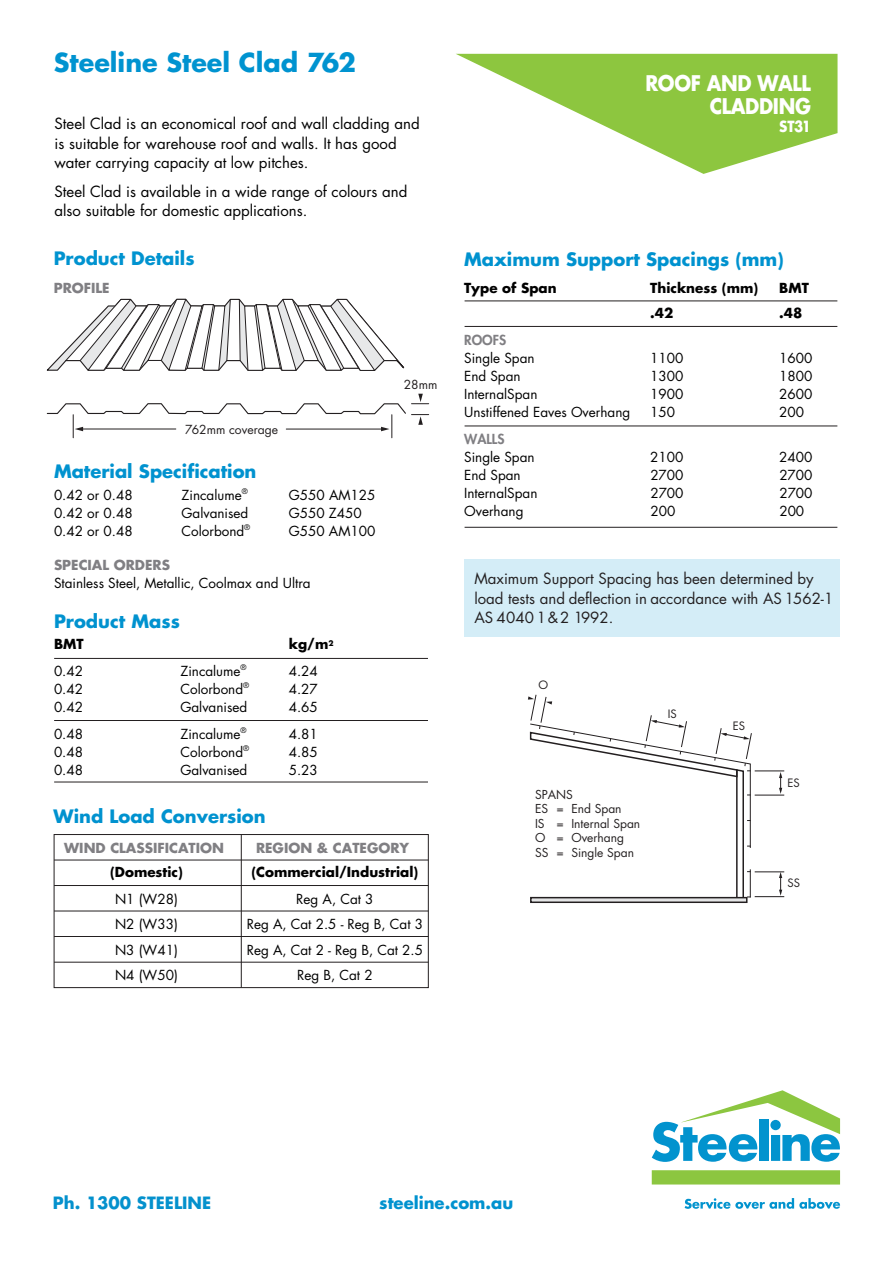
<style>
.page{position:relative;width:893px;height:1263px;background:#fff}
.page>*{position:absolute;margin:0;border:0;box-sizing:border-box;transform-origin:0 0}
.t1{font:700 25.5px "Futura";color:#0093d0}
.t2{font:700 21px/22.2px "Futura";letter-spacing:-.02em;color:#fff;text-align:right;scale:.9 1}
.t3{font:700 18px "Futura";color:#0092cf}
.t4{font:700 18px "Futura";color:#0093d0}
.t5{font:700 16.5px "Futura";color:#0491cd}
.t6{font:700 16.5px "Futura";color:#0092cf}
.t7{font:15px/19.5px "Futura";color:#000}
.t8{font:15px/19.5px "Futura";color:#231f20}
.t9{font:700 15px "Futura";color:#fff;scale:.9 1}
.t10{font:13.5px/18px "Futura";color:#000}
.t11{font:700 13.5px "Futura";color:#000}
.t12{font:700 13.5px "Futura";color:#807f83}
.t13{font:12.15px "Futura";color:#231f20}
.t14{font:12px/14.4px "Futura";color:#231f20}
.t15{font:11.25px "Futura";color:#231f20}
.s1{font-weight:700;color:#807f83}
.s2{font-weight:800;color:#807f83}
</style>
<div class="page">
<hr style="left:465px;top:426px;width:372px;height:1px;background:#231f20">
<hr style="left:465px;top:301px;width:372px;height:1px;background:#231f20">
<hr style="left:465px;top:326px;width:372px;height:1px;background:#231f20">
<hr style="left:465px;top:527px;width:372px;height:1px;background:#231f20">
<hr style="left:54px;top:658px;width:374px;height:1px;background:#231f20">
<hr style="left:54px;top:720px;width:374px;height:1px;background:#231f20">
<hr style="left:54px;top:782px;width:374px;height:1px;background:#231f20">
<div style="left:54px;top:834px;width:375px;height:154px;border:1px solid #231f20"></div>
<hr style="left:54px;top:860px;width:374px;height:1px;background:#231f20">
<hr style="left:54px;top:885px;width:374px;height:1px;background:#231f20">
<hr style="left:54px;top:911px;width:374px;height:1px;background:#231f20">
<hr style="left:54px;top:936px;width:374px;height:1px;background:#231f20">
<hr style="left:241px;top:834px;width:1px;height:153px;background:#231f20">
<hr style="left:54px;top:962px;width:374px;height:1px;background:#231f20">
<svg style="left:530px;top:900px;width:217px;height:3px"></svg>
<svg style="left:528px;top:694px;width:256px;height:206px"></svg>
<svg style="left:456px;top:54px;width:381px;height:120px;fill:#8dc63f"></svg>
<svg style="left:46px;top:298px;width:384px;height:140px"></svg>
<div style="left:464px;top:559px;width:375px;height:78px;background:#d4edf7"></div>
<div style="left:652px;top:1170px;width:188px;height:14px;background:#8cc640"></div>
<svg style="left:652px;top:1090px;width:188px;height:72px"></svg>
<svg style="left:685px;top:1198px;width:155px;height:11px"></svg>
<p class="t1" style="left:54px;top:46px;width:303px">Steeline Steel Clad 762</p>
<p class="t2" style="left:645px;top:72px;width:185px">ROOF AND WALL<br>CLADDING</p>
<p class="t7" style="left:55px;top:114px;width:367px">Steel Clad is an economical roof and wall cladding and</p>
<p class="t9" style="left:779px;top:116px;width:37px">ST31</p>
<p class="t7" style="left:55px;top:134px;width:344px">is suitable for warehouse roof and walls. It has good water carrying capacity at low pitches.</p>
<p class="t7" style="left:55px;top:182px;width:354px">Steel Clad is available in a wide range of colours and also suitable for domestic applications.</p>
<p class="t4" style="left:54px;top:246px;width:142px">Product Details</p>
<p class="t12" style="left:54px;top:279px;width:57px">PROFILE</p>
<p class="t13" style="left:185px;top:422px;width:94px">762mm coverage</p>
<p class="t13" style="left:404px;top:377px;width:35px">28mm</p>
<p class="t3" style="left:54px;top:459px;width:204px">Material Specification</p>
<p class="t10" style="left:54px;top:486px;width:80px">0.42 or 0.48</p>
<p class="t10" style="left:182px;top:486px;width:68px">Zincalume<sup>®</sup></p>
<p class="t10" style="left:289px;top:486px;width:88px">G550 AM125</p>
<p class="t10" style="left:54px;top:504px;width:80px">0.42 or 0.48</p>
<p class="t10" style="left:182px;top:504px;width:68px">Galvanised</p>
<p class="t10" style="left:289px;top:504px;width:75px">G550 Z450</p>
<p class="t10" style="left:54px;top:522px;width:80px">0.42 or 0.48</p>
<p class="t10" style="left:182px;top:522px;width:70px">Colorbond<sup>®</sup></p>
<p class="t10" style="left:289px;top:522px;width:88px">G550 AM100</p>
<p class="t10" style="left:54px;top:556px;width:258px"><span class="s1">SPECIAL ORDERS<br></span>Stainless Steel, Metallic, Coolmax and Ultra</p>
<p class="t3" style="left:54px;top:609px;width:127px">Product Mass</p>
<p class="t11" style="left:54px;top:635px;width:31px">BMT</p>
<p class="t11" style="left:289px;top:635px;width:46px">kg/m<sup>2</sup></p>
<p class="t10" style="left:54px;top:662px;width:31px">0.42</p>
<p class="t10" style="left:180px;top:662px;width:68px">Zincalume<sup>®</sup></p>
<p class="t10" style="left:289px;top:662px;width:31px">4.24</p>
<p class="t10" style="left:54px;top:680px;width:31px">0.42</p>
<p class="t10" style="left:180px;top:680px;width:70px">Colorbond<sup>®</sup></p>
<p class="t10" style="left:289px;top:680px;width:31px">4.27</p>
<p class="t10" style="left:54px;top:698px;width:31px">0.42</p>
<p class="t10" style="left:180px;top:698px;width:68px">Galvanised</p>
<p class="t10" style="left:289px;top:698px;width:31px">4.65</p>
<p class="t10" style="left:54px;top:725px;width:31px">0.48</p>
<p class="t10" style="left:180px;top:725px;width:68px">Zincalume<sup>®</sup></p>
<p class="t10" style="left:289px;top:725px;width:31px">4.81</p>
<p class="t10" style="left:54px;top:743px;width:31px">0.48</p>
<p class="t10" style="left:180px;top:743px;width:70px">Colorbond<sup>®</sup></p>
<p class="t10" style="left:289px;top:743px;width:31px">4.85</p>
<p class="t10" style="left:54px;top:761px;width:31px">0.48</p>
<p class="t10" style="left:180px;top:761px;width:68px">Galvanised</p>
<p class="t10" style="left:289px;top:761px;width:31px">5.23</p>
<p class="t3" style="left:54px;top:804px;width:213px">Wind Load Conversion</p>
<p class="t12" style="left:64px;top:838px;width:161px">WIND CLASSIFICATION</p>
<p class="t12" style="left:256px;top:838px;width:155px">REGION &amp; CATEGORY</p>
<p class="t11" style="left:110px;top:862px;width:74px">(Domestic)</p>
<p class="t11" style="left:252px;top:862px;width:168px">(Commercial/Industrial)</p>
<p class="t10" style="left:115px;top:890px;width:64px">N1 (W28)</p>
<p class="t10" style="left:296px;top:890px;width:79px">Reg A, Cat 3</p>
<p class="t10" style="left:115px;top:915px;width:64px">N2 (W33)</p>
<p class="t10" style="left:247px;top:915px;width:178px">Reg A, Cat 2.5 - Reg B, Cat 3</p>
<p class="t10" style="left:115px;top:941px;width:64px">N3 (W41)</p>
<p class="t10" style="left:247px;top:941px;width:178px">Reg A, Cat 2 - Reg B, Cat 2.5</p>
<p class="t10" style="left:115px;top:966px;width:64px">N4 (W50)</p>
<p class="t10" style="left:297px;top:966px;width:77px">Reg B, Cat 2</p>
<p class="t3" style="left:464px;top:247px;width:321px">Maximum Support Spacings (mm)</p>
<p class="t11" style="left:464px;top:279px;width:94px">Type of Span</p>
<p class="t11" style="left:650px;top:279px;width:109px">Thickness (mm)</p>
<p class="t11" style="left:779px;top:279px;width:31px">BMT</p>
<p class="t11" style="left:650px;top:304px;width:25px">.42</p>
<p class="t11" style="left:779px;top:304px;width:25px">.48</p>
<p class="t10" style="left:464px;top:331px;width:72px"><span class="s2">ROOFS<br></span>Single Span</p>
<p class="t10" style="left:650px;top:349px;width:35px">1100</p>
<p class="t10" style="left:779px;top:349px;width:35px">1600</p>
<p class="t10" style="left:464px;top:367px;width:58px">End Span</p>
<p class="t10" style="left:650px;top:367px;width:35px">1300</p>
<p class="t10" style="left:779px;top:367px;width:35px">1800</p>
<p class="t10" style="left:464px;top:385px;width:75px">InternalSpan</p>
<p class="t10" style="left:650px;top:385px;width:35px">1900</p>
<p class="t10" style="left:779px;top:385px;width:35px">2600</p>
<p class="t10" style="left:464px;top:403px;width:168px">Unstiffened Eaves Overhang</p>
<p class="t10" style="left:650px;top:403px;width:26px">150</p>
<p class="t10" style="left:779px;top:403px;width:26px">200</p>
<p class="t10" style="left:464px;top:430px;width:72px"><span class="s2">WALLS<br></span>Single Span</p>
<p class="t10" style="left:650px;top:448px;width:35px">2100</p>
<p class="t10" style="left:779px;top:448px;width:35px">2400</p>
<p class="t10" style="left:464px;top:466px;width:58px">End Span</p>
<p class="t10" style="left:650px;top:466px;width:35px">2700</p>
<p class="t10" style="left:779px;top:466px;width:35px">2700</p>
<p class="t10" style="left:464px;top:484px;width:75px">InternalSpan</p>
<p class="t10" style="left:650px;top:484px;width:35px">2700</p>
<p class="t10" style="left:779px;top:484px;width:35px">2700</p>
<p class="t10" style="left:464px;top:502px;width:61px">Overhang</p>
<p class="t10" style="left:650px;top:502px;width:26px">200</p>
<p class="t10" style="left:779px;top:502px;width:26px">200</p>
<p class="t8" style="left:474px;top:569px;width:360px">Maximum Support Spacing has been determined by load tests and deflection in accordance with AS 1562-1<br>AS 4040 1&amp;2 1992.</p>
<p class="t15" style="left:538px;top:678px;width:11px">O</p>
<p class="t14" style="left:535px;top:787px;width:107px">SPANS<br>ES = End Span<br>IS = Internal Span<br>O = Overhang<br>SS = Single Span</p>
<p class="t15" style="left:668px;top:707px;width:10px">IS</p>
<p class="t15" style="left:733px;top:719px;width:14px">ES</p>
<p class="t15" style="left:788px;top:775px;width:14px">ES</p>
<p class="t15" style="left:787px;top:876px;width:14px">SS</p>
<p class="t5" style="left:53px;top:1192px;width:160px">Ph. 1300 STEELINE</p>
<p class="t6" style="left:379px;top:1192px;width:136px">steeline.com.au</p>
</div>
